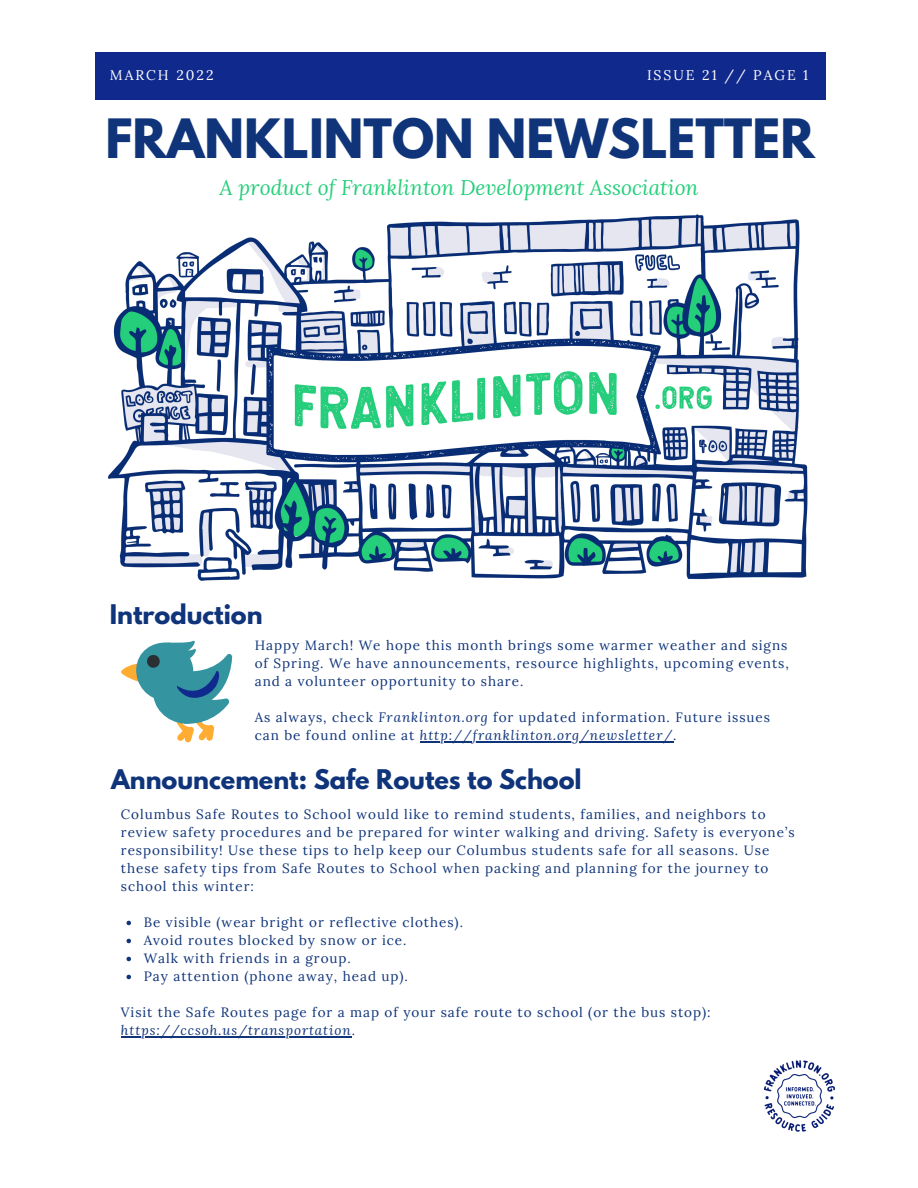
<style>
.page{position:relative;width:918px;height:1188px;background:#fff}
.page>*{position:absolute;margin:0;border:0;box-sizing:border-box;transform-origin:0 0}
.t1{font:700 48px "League Spartan";color:#0f347a}
.t2{font:700 24px "League Spartan";color:#0f347a}
.t3{font:italic 21px "Lora";color:#26cf7b}
.t4{font:13.95px "Lora";letter-spacing:.14em;color:#fff}
.t5{font:13.5px/18px "Lora";letter-spacing:.07em;color:#0f347a}
.s1{font-style:italic}
</style>
<div class="page">
<img style="left:108px;top:214px;width:700px;height:367px">
<div style="left:95px;top:53px;width:730px;height:47px;background:#10298d"></div>
<img style="left:764px;top:1060px;width:71px;height:72px">
<svg style="left:121px;top:640px;width:111px;height:103px"></svg>
<hr style="left:420px;top:741px;width:253px;height:1px;background:#0f347a">
<svg style="left:127px;top:921px;width:4px;height:4px"></svg>
<svg style="left:127px;top:939px;width:4px;height:4px"></svg>
<svg style="left:127px;top:957px;width:4px;height:4px"></svg>
<svg style="left:127px;top:975px;width:4px;height:4px"></svg>
<hr style="left:121px;top:1037px;width:231px;height:1px;background:#0f347a">
<p class="t4" style="left:110px;top:66px;width:105px">MARCH 2022</p>
<p class="t4" style="left:647px;top:66px;width:163px">ISSUE 21 // PAGE 1</p>
<p class="t1" style="left:105px;top:115px;width:711px">FRANKLINTON NEWSLETTER</p>
<p class="t3" style="left:219px;top:174px;width:481px">A product of Franklinton Development Association</p>
<p class="t2" style="left:110px;top:603px;width:154px">Introduction</p>
<p class="t5" style="left:255px;top:636px;width:536px;text-align:justify">Happy March! We hope this month brings some warmer weather and signs of Spring. We have announcements, resource highlights, upcoming events, and a volunteer opportunity to share.</p>
<p class="t5" style="left:255px;top:708px;width:517px">As always, check <span class="s1">Franklinton.org</span> for updated information. Future issues can be found online at <span class="s1">http://franklinton.org/newsletter/</span>.</p>
<p class="t2" style="left:111px;top:767px;width:472px">Announcement: Safe Routes to School</p>
<p class="t5" style="left:121px;top:806px;width:675px">Columbus Safe Routes to School would like to remind students, families, and neighbors to review safety procedures and be prepared for winter walking and driving. Safety is everyone’s responsibility! Use these tips to help keep our Columbus students safe for all seasons. Use these safety tips from Safe Routes to School when packing and planning for the journey to school this winter:</p>
<p class="t5" style="left:144px;top:914px;width:321px">Be visible (wear bright or reflective clothes).</p>
<p class="t5" style="left:144px;top:932px;width:264px">Avoid routes blocked by snow or ice.</p>
<p class="t5" style="left:144px;top:950px;width:209px">Walk with friends in a group.</p>
<p class="t5" style="left:144px;top:968px;width:266px">Pay attention (phone away, head up).</p>
<p class="t5" style="left:121px;top:1004px;width:591px">Visit the Safe Routes page for a map of your safe route to school (or the bus stop): <span class="s1">https://ccsoh.us/transportation</span>.</p>
</div>
